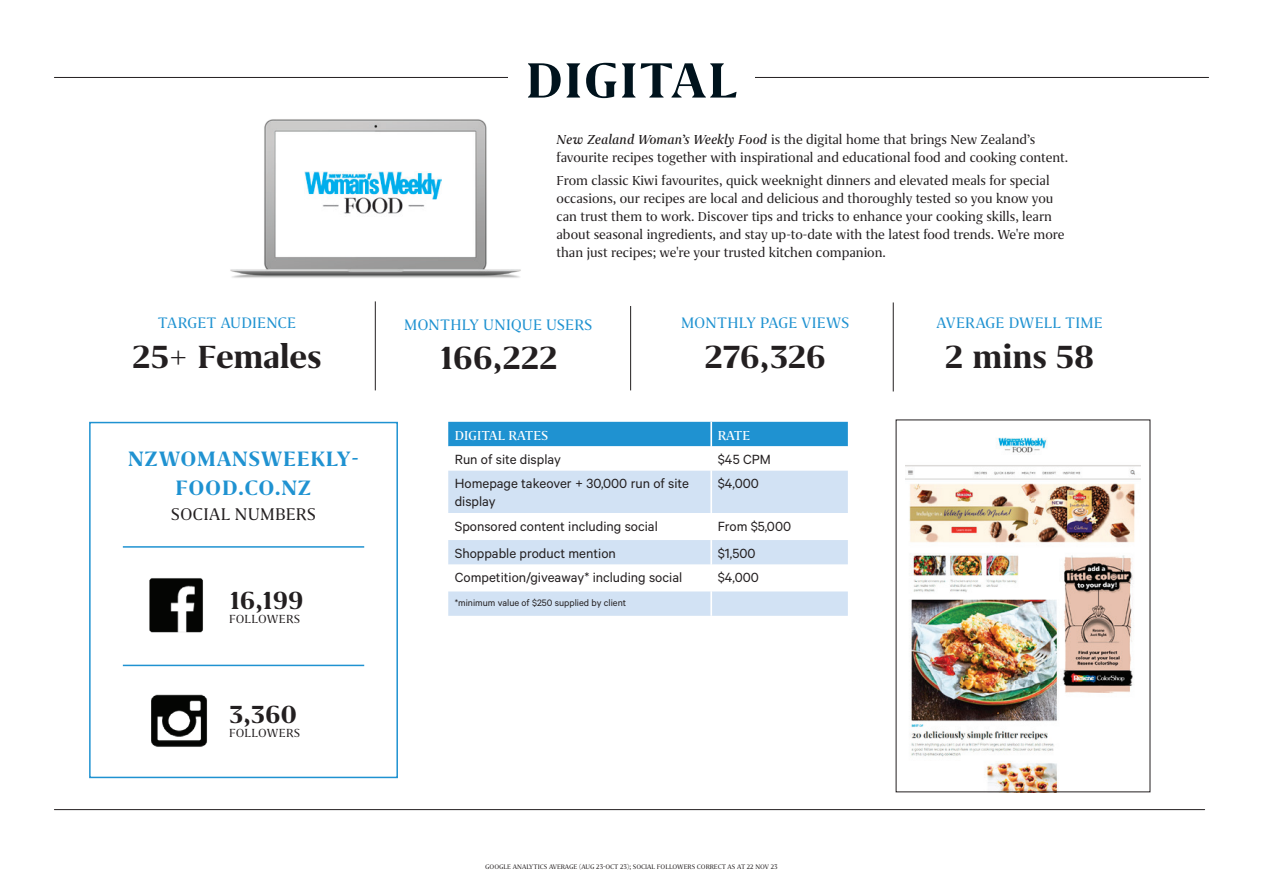
<style>
.page{position:relative;width:1263px;height:893px;background:#fff}
.page>*{position:absolute;margin:0;border:0;box-sizing:border-box;transform-origin:0 0}
.t1{font:700 57px "Grifo S";letter-spacing:.025em;color:#00131d}
.t2{font:700 36.9px "Grifo S";letter-spacing:-.005em;color:#231f20}
.t3{font:700 28.5px "Grifo S";letter-spacing:-.005em;color:#231f20}
.t4{font:700 24px/28.8px "Grifo S";letter-spacing:.03em;color:#1f92d1;text-align:center}
.t5{font:19.5px "Grifo S";letter-spacing:.01em;color:#231f20}
.t6{font:17.55px "Grifo S";letter-spacing:.005em;color:#1f92d1}
.t7{font:15px/18px "Grifo S";color:#231f20}
.t8{font:15px/18px "Calibre";color:#231f20}
.t9{font:500 15px "Grifo S";color:#fff}
.t10{font:13.5px "Grifo S";letter-spacing:.01em;color:#231f20}
.t11{font:10.5px "Calibre";color:#231f20}
.t12{font:7.5px "Grifo S";color:#231f20}
.s1{font-weight:500;font-style:italic}
</style>
<div class="page">
<img style="left:905px;top:437px;width:236px;height:353px">
<hr style="left:54px;top:809px;width:1151px;height:1px;background:#231f20">
<img style="left:230px;top:119px;width:291px;height:159px">
<hr style="left:54px;top:77px;width:1154px;height:1px;background:#231f20">
<div style="left:508px;top:54px;width:247px;height:64px;background:#fff"></div>
<div style="left:89px;top:422px;width:309px;height:356px;border:2px solid #1f92d1"></div>
<img style="left:149px;top:578px;width:54px;height:55px">
<img style="left:151px;top:694px;width:56px;height:53px">
<hr style="left:123px;top:546px;width:241px;height:2px;background:#1f92d1">
<hr style="left:375px;top:301px;width:1px;height:89px;background:#231f20">
<hr style="left:630px;top:306px;width:1px;height:84px;background:#231f20">
<hr style="left:893px;top:302px;width:1px;height:89px;background:#231f20">
<div style="left:448px;top:422px;width:400px;height:24px;background:#1f92d1"></div>
<svg style="left:448px;top:446px;width:400px;height:25px"></svg>
<svg style="left:448px;top:471px;width:400px;height:145px;fill:#d2e2f4"></svg>
<hr style="left:710px;top:422px;width:2px;height:24px;background:#fff">
<hr style="left:710px;top:446px;width:2px;height:25px;background:#fff">
<hr style="left:710px;top:471px;width:2px;height:42px;background:#fff">
<hr style="left:710px;top:513px;width:2px;height:27px;background:#fff">
<hr style="left:710px;top:540px;width:2px;height:24px;background:#fff">
<hr style="left:710px;top:564px;width:2px;height:27px;background:#fff">
<hr style="left:710px;top:591px;width:2px;height:25px;background:#fff">
<hr style="left:123px;top:665px;width:241px;height:1px;background:#1f92d1">
<img style="left:304px;top:171px;width:137px;height:51px">
<p class="t6" style="left:158px;top:313px;width:140px">TARGET AUDIENCE</p>
<h2 class="t2" style="left:133px;top:336px;width:190px">25+ Females</h2>
<h3 class="t4" style="left:128px;top:444px;width:232px">NZWOMANSWEEKLY-<br>FOOD.CO.NZ</h3>
<h3 class="t5" style="left:171px;top:503px;width:147px">SOCIAL NUMBERS</h3>
<h3 class="t3" style="left:229px;top:585px;width:76px">16,199</h3>
<p class="t10" style="left:229px;top:612px;width:73px">FOLLOWERS</p>
<h3 class="t3" style="left:229px;top:698px;width:69px">3,360</h3>
<p class="t10" style="left:229px;top:725px;width:73px">FOLLOWERS</p>
<h1 class="t1" style="left:526px;top:49px;width:213px">DIGITAL</h1>
<p class="t7" style="left:556px;top:131px;width:513px"><span class="s1">New Zealand Woman’s Weekly Food</span> is the digital home that brings New Zealand’s favourite recipes together with inspirational and educational food and cooking content.</p>
<p class="t7" style="left:556px;top:171px;width:510px">From classic Kiwi favourites, quick weeknight dinners and elevated meals for special occasions, our recipes are local and delicious and thoroughly tested so you know you can trust them to work. Discover tips and tricks to enhance your cooking skills, learn about seasonal ingredients, and stay up-to-date with the latest food trends. We're more than just recipes; we're your trusted kitchen companion.</p>
<p class="t6" style="left:404px;top:315px;width:190px">MONTHLY UNIQUE USERS</p>
<h2 class="t2" style="left:439px;top:338px;width:120px">166,222</h2>
<p class="t6" style="left:681px;top:313px;width:170px">MONTHLY PAGE VIEWS</p>
<h2 class="t2" style="left:705px;top:336px;width:123px">276,326</h2>
<p class="t9" style="left:455px;top:427px;width:95px">DIGITAL RATES</p>
<p class="t9" style="left:718px;top:427px;width:34px">RATE</p>
<p class="t8" style="left:455px;top:450px;width:108px">Run of site display</p>
<p class="t8" style="left:718px;top:450px;width:55px">$45 CPM</p>
<p class="t8" style="left:455px;top:474px;width:236px">Homepage takeover + 30,000 run of site display</p>
<p class="t8" style="left:718px;top:474px;width:43px">$4,000</p>
<p class="t8" style="left:455px;top:517px;width:205px">Sponsored content including social</p>
<p class="t8" style="left:718px;top:517px;width:75px">From $5,000</p>
<p class="t8" style="left:455px;top:544px;width:163px">Shoppable product mention</p>
<p class="t8" style="left:718px;top:544px;width:39px">$1,500</p>
<p class="t8" style="left:455px;top:568px;width:229px">Competition/giveaway* including social</p>
<p class="t8" style="left:718px;top:568px;width:43px">$4,000</p>
<p class="t11" style="left:455px;top:596px;width:173px">*minimum value of $250 supplied by client</p>
<p class="t6" style="left:936px;top:313px;width:168px">AVERAGE DWELL TIME</p>
<h2 class="t2" style="left:945px;top:336px;width:150px">2 mins 58</h2>
<p class="t12" style="left:485px;top:862px;width:294px">GOOGLE ANALYTICS AVERAGE (AUG 23-OCT 23); SOCIAL FOLLOWERS CORRECT AS AT 22 NOV 23</p>
</div>
